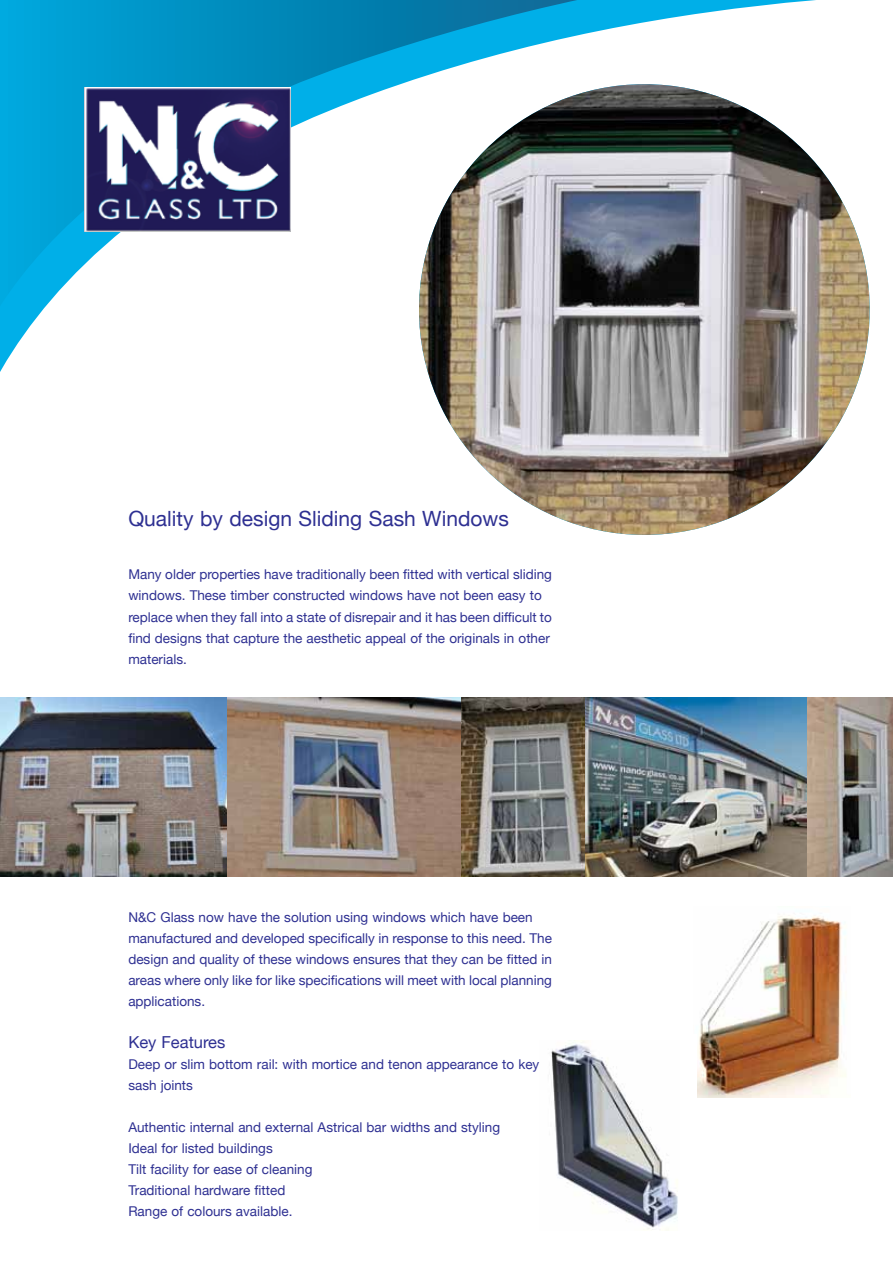
<style>
.page{position:relative;width:893px;height:1263px;background:#fff}
.page>*{position:absolute;margin:0;border:0;box-sizing:border-box;transform-origin:0 0}
.t1{font:21px "Helvetica Neue";color:#2e3092}
.t2{font:16.5px "Helvetica Neue";color:#2e3092}
.t3{font:13.5px/21px "Helvetica Neue";color:#2e3092}
</style>
<div class="page">
<svg style="left:0;top:0;width:870px;height:526px"></svg>
<img style="left:85px;top:87px;width:206px;height:144px">
<img style="left:419px;top:84px;width:451px;height:451px;border-radius:225px">
<img style="left:0;top:697px;width:228px;height:179px">
<img style="left:228px;top:697px;width:234px;height:179px">
<img style="left:462px;top:697px;width:124px;height:179px">
<img style="left:586px;top:697px;width:222px;height:179px">
<img style="left:697px;top:915px;width:149px;height:183px">
<svg style="left:808px;top:697px;width:85px;height:179px;background:#989088"></svg>
<img style="left:551px;top:1040px;width:127px;height:190px">
<h1 class="t1" style="left:128px;top:506px;width:382px">Quality by design Sliding Sash Windows</h1>
<p class="t3" style="left:128px;top:564px;width:425px">Many older properties have traditionally been fitted with vertical sliding windows. These timber constructed windows have not been easy to replace when they fall into a state of disrepair and it has been difficult to find designs that capture the aesthetic appeal of the originals in other materials.</p>
<p class="t3" style="left:128px;top:906px;width:425px">N&amp;C Glass now have the solution using windows which have been manufactured and developed specifically in response to this need. The design and quality of these windows ensures that they can be fitted in areas where only like for like specifications will meet with local planning applications.</p>
<p class="t2" style="left:128px;top:1032px;width:99px">Key Features</p>
<p class="t3" style="left:128px;top:1053px;width:412px">Deep or slim bottom rail: with mortice and tenon appearance to key sash joints</p>
<p class="t3" style="left:128px;top:1116px;width:373px">Authentic internal and external Astrical bar widths and styling Ideal for listed buildings<br>Tilt facility for ease of cleaning<br>Traditional hardware fitted<br>Range of colours available.</p>
</div>
